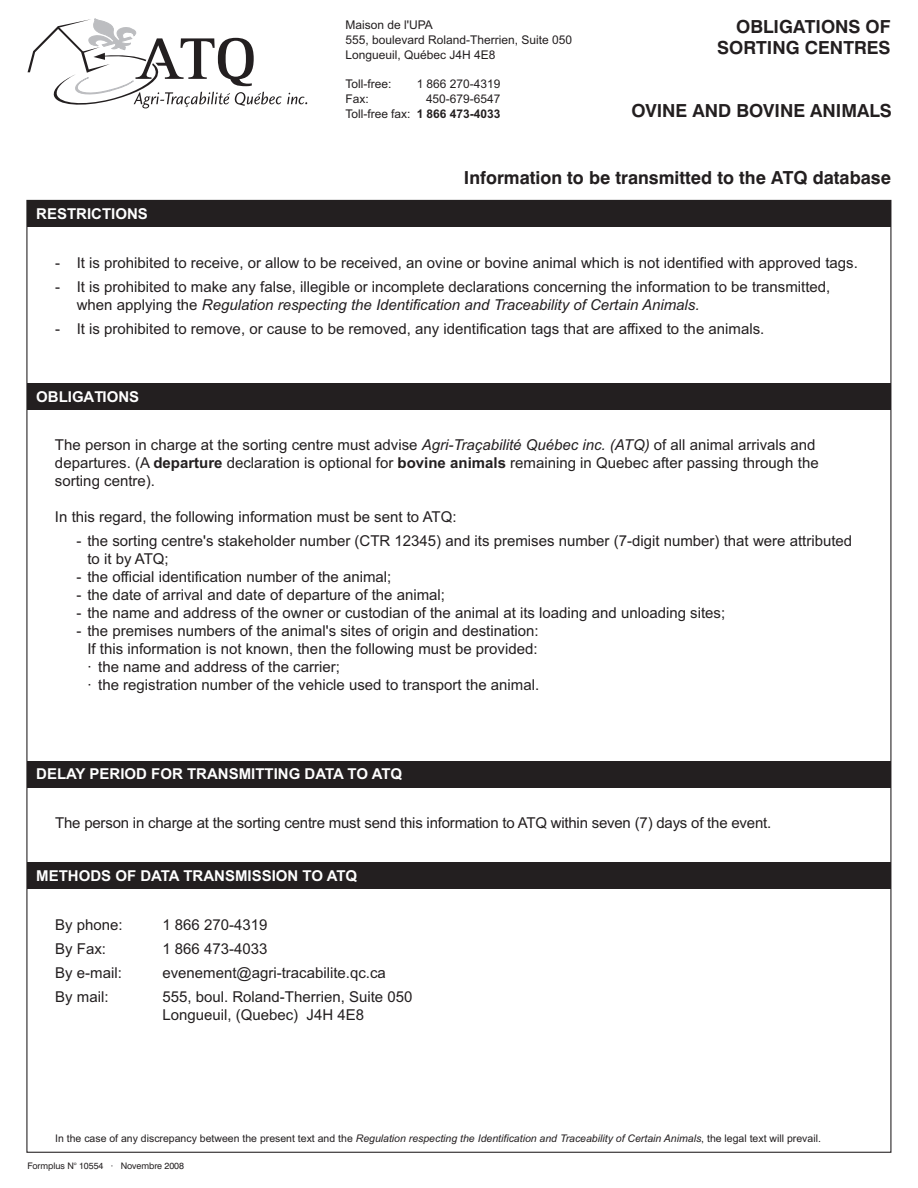
<style>
.page{position:relative;width:918px;height:1188px;background:#fff}
.page>*{position:absolute;margin:0;border:0;box-sizing:border-box;transform-origin:0 0}
.t1{font:700 18px/21px "Swiss 721 BT";color:#231f20;text-align:right}
.t2{font:15px/18px "Arial";color:#231f20}
.t3{font:700 15px "Arial";color:#fff}
.t4{font:12px/15px "Arial";color:#231f20}
.t5{font:10.5px "Arial";color:#231f20}
.t6{font:9px "Swiss 721 BT";letter-spacing:-.01em;color:#231f20}
.s1{font-weight:700}
.s2{font-style:italic}
</style>
<div class="page">
<div style="left:27px;top:200px;width:864px;height:27px;background:#231f20"></div>
<div style="left:27px;top:383px;width:864px;height:27px;background:#231f20"></div>
<div style="left:27px;top:761px;width:864px;height:27px;background:#231f20"></div>
<div style="left:27px;top:862px;width:864px;height:27px;background:#231f20"></div>
<svg style="left:28px;top:18px;width:279px;height:90px"></svg>
<p class="t4" style="left:346px;top:19px;width:228px">Maison de l'UPA<br>555, boulevard Roland-Therrien, Suite 050<br>Longueuil, Québec J4H 4E8</p>
<p class="t4" style="left:345px;top:77px;width:47px">Toll-free:</p>
<p class="t4" style="left:417px;top:77px;width:85px">1 866 270-4319</p>
<p class="t4" style="left:345px;top:92px;width:25px">Fax:</p>
<p class="t4" style="left:345px;top:92px;width:157px;text-align:right">450-679-6547<br>Toll-free fax: <span class="s1">1 866 473-4033</span></p>
<p class="t1" style="left:717px;top:18px;width:175px">OBLIGATIONS OF<br>SORTING CENTRES</p>
<p class="t1" style="left:631px;top:102px;width:262px">OVINE AND BOVINE ANIMALS</p>
<p class="t3" style="left:36px;top:208px;width:113px">RESTRICTIONS</p>
<p class="t1" style="left:464px;top:169px;width:429px">Information to be transmitted to the ATQ database</p>
<p class="t2" style="left:55px;top:255px;width:804px">- It is prohibited to receive, or allow to be received, an ovine or bovine animal which is not identified with approved tags.</p>
<p class="t2" style="left:77px;top:279px;width:755px;text-indent:-22px">- It is prohibited to make any false, illegible or incomplete declarations concerning the information to be transmitted, when applying the <span class="s2">Regulation respecting the Identification and Traceability of Certain Animals.</span></p>
<p class="t2" style="left:55px;top:321px;width:711px">- It is prohibited to remove, or cause to be removed, any identification tags that are affixed to the animals.</p>
<p class="t3" style="left:36px;top:391px;width:105px">OBLIGATIONS</p>
<p class="t2" style="left:55px;top:438px;width:765px">The person in charge at the sorting centre must advise <span class="s2">Agri-Traçabilité Québec inc. (ATQ)</span> of all animal arrivals and departures. (A <span class="s1">departure</span> declaration is optional for <span class="s1">bovine animals</span> remaining in Quebec after passing through the sorting centre).</p>
<p class="t2" style="left:55px;top:510px;width:403px">In this regard, the following information must be sent to ATQ:</p>
<p class="t2" style="left:87px;top:534px;width:766px;text-indent:-11px">- the sorting centre's stakeholder number (CTR 12345) and its premises number (7-digit number) that were attributed to it by ATQ;</p>
<p class="t2" style="left:77px;top:570px;width:316px">- the official identification number of the animal;</p>
<p class="t2" style="left:77px;top:588px;width:370px">- the date of arrival and date of departure of the animal;</p>
<p class="t2" style="left:77px;top:606px;width:650px">- the name and address of the owner or custodian of the animal at its loading and unloading sites;</p>
<p class="t2" style="left:87px;top:624px;width:453px;text-indent:-11px">- the premises numbers of the animal's sites of origin and destination:<br>If this information is not known, then the following must be provided: · the name and address of the carrier;<br>· the registration number of the vehicle used to transport the animal.</p>
<p class="t3" style="left:36px;top:768px;width:368px">DELAY PERIOD FOR TRANSMITTING DATA TO ATQ</p>
<p class="t2" style="left:55px;top:815px;width:718px">The person in charge at the sorting centre must send this information to ATQ within seven (7) days of the event.</p>
<p class="t3" style="left:36px;top:870px;width:323px">METHODS OF DATA TRANSMISSION TO ATQ</p>
<p class="t2" style="left:55px;top:917px;width:69px">By phone:</p>
<p class="t2" style="left:162px;top:917px;width:107px">1 866 270-4319</p>
<p class="t2" style="left:55px;top:941px;width:52px">By Fax:</p>
<p class="t2" style="left:162px;top:941px;width:107px">1 866 473-4033</p>
<p class="t2" style="left:55px;top:965px;width:68px">By e-mail:</p>
<p class="t2" style="left:162px;top:965px;width:225px">evenement@agri-tracabilite.qc.ca</p>
<p class="t2" style="left:55px;top:989px;width:55px">By mail:</p>
<p class="t2" style="left:162px;top:989px;width:252px">555, boul. Roland-Therrien, Suite 050<br>Longueuil, (Quebec) J4H 4E8</p>
<p class="t5" style="left:55px;top:1135px;width:767px">In the case of any discrepancy between the present text and the <span class="s2">Regulation respecting the Identification and Traceability of Certain Animals</span>, the legal text will prevail.</p>
<p class="t6" style="left:27px;top:1162px;width:158px">Formplus N° 10554 · Novembre 2008</p>
</div>
